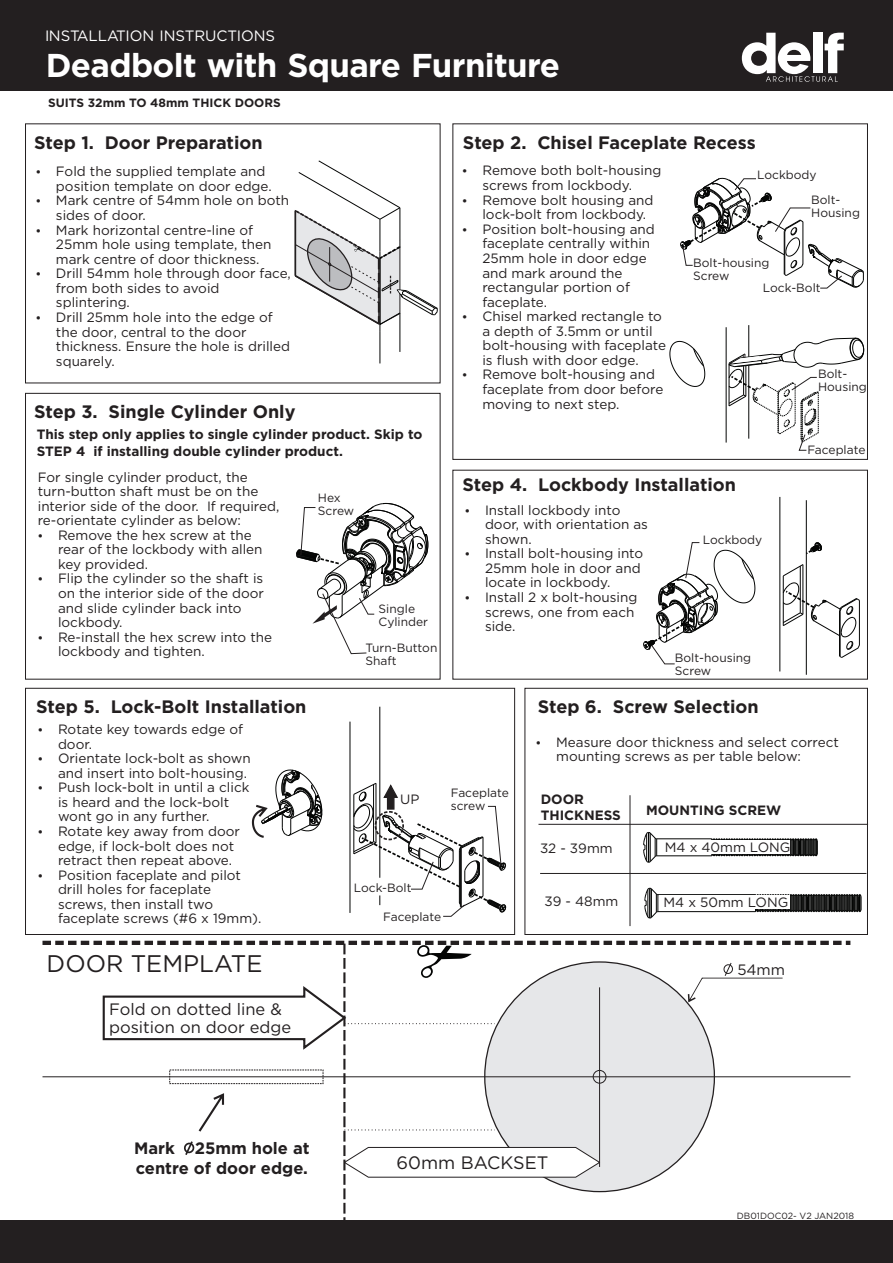
<style>
.page{position:relative;width:893px;height:1263px;background:#fff}
.page>*{position:absolute;margin:0;border:0;box-sizing:border-box;transform-origin:0 0}
.t1{font:700 33px "Gotham";letter-spacing:-.02em;color:#fff}
.t2{font:24px "Gotham HTF";color:#231f20}
.t3{font:700 18px "Gotham";color:#231f20}
.t4{font:18px "Gotham HTF";color:#231f20}
.t5{font:16.5px/17.7px "Gotham HTF";color:#231f20}
.t6{font:700 16.5px/19.8px "Gotham";color:#231f20}
.t7{font:15px "Gotham HTF";letter-spacing:-.01em;color:#fff}
.t8{font:15px "Gotham HTF";color:#231f20}
.t9{font:13.5px/14.5px "Gotham HTF";color:#231f20}
.t10{font:700 13.5px/16.2px "Gotham";color:#231f20}
.t11{font:12px/12.9px "Gotham HTF";color:#231f20}
.t12{font:700 12px "Gotham";color:#231f20}
.t13{font:9px "Gotham HTF";color:#231f20}
</style>
<div class="page">
<div style="left:0;top:0;width:893px;height:91px;background:#231f20"></div>
<div style="left:452px;top:123px;width:416px;height:337px;border:1px solid #231f20"></div>
<hr style="left:380px;top:331px;width:1px;height:32px;background:#040504">
<hr style="left:400px;top:313px;width:1px;height:39px;background:#040504">
<hr style="left:380px;top:252px;width:1px;height:79px;background:#040504">
<svg style="left:294px;top:160px;width:144px;height:166px"></svg>
<svg style="left:42px;top:941px;width:808px;height:280px"></svg>
<div style="left:0;top:1221px;width:893px;height:42px;background:#231f20"></div>
<svg style="left:742px;top:33px;width:102px;height:49px"></svg>
<div style="left:25px;top:393px;width:416px;height:287px;border:1px solid #231f20"></div>
<div style="left:25px;top:688px;width:490px;height:247px;border:1px solid #231f20"></div>
<div style="left:524px;top:688px;width:344px;height:247px;border:1px solid #231f20"></div>
<hr style="left:658px;top:911px;width:97px;height:1px;background:#040504">
<hr style="left:658px;top:894px;width:97px;height:1px;background:#040504">
<svg style="left:755px;top:894px;width:107px;height:18px"></svg>
<svg style="left:644px;top:888px;width:15px;height:31px"></svg>
<hr style="left:657px;top:855px;width:55px;height:1px;background:#040504">
<hr style="left:657px;top:838px;width:55px;height:1px;background:#040504">
<svg style="left:711px;top:838px;width:107px;height:18px"></svg>
<svg style="left:643px;top:832px;width:14px;height:31px"></svg>
<hr style="left:538px;top:824px;width:330px;height:1px;background:#231f20">
<hr style="left:630px;top:795px;width:1px;height:131px;background:#231f20">
<hr style="left:540px;top:873px;width:326px;height:1px;background:#231f20">
<div style="left:661px;top:840px;width:129px;height:14px;background:#fff"></div>
<div style="left:659px;top:895px;width:130px;height:14px;background:#fff"></div>
<hr style="left:350px;top:722px;width:1px;height:191px;background:#040504">
<hr style="left:379px;top:707px;width:1px;height:171px;background:#040504">
<svg style="left:252px;top:769px;width:71px;height:69px"></svg>
<svg style="left:296px;top:503px;width:132px;height:151px"></svg>
<svg style="left:353px;top:782px;width:153px;height:135px"></svg>
<hr style="left:726px;top:327px;width:1px;height:116px;background:#040504">
<svg style="left:669px;top:341px;width:36px;height:46px"></svg>
<hr style="left:748px;top:325px;width:1px;height:32px;background:#040504">
<svg style="left:680px;top:178px;width:184px;height:111px"></svg>
<svg style="left:728px;top:337px;width:136px;height:114px"></svg>
<hr style="left:779px;top:497px;width:1px;height:174px;background:#040504">
<hr style="left:806px;top:500px;width:1px;height:175px;background:#040504">
<svg style="left:805px;top:542px;width:17px;height:14px"></svg>
<svg style="left:643px;top:542px;width:113px;height:122px"></svg>
<svg style="left:782px;top:564px;width:78px;height:94px"></svg>
<p class="t7" style="left:45px;top:28px;width:232px">INSTALLATION INSTRUCTIONS</p>
<h1 class="t1" style="left:46px;top:51px;width:516px">Deadbolt with Square Furniture</h1>
<p class="t12" style="left:48px;top:98px;width:234px">SUITS 32mm TO 48mm THICK DOORS</p>
<h3 class="t3" style="left:34px;top:135px;width:230px">Step 1. Door Preparation</h3>
<p class="t9" style="left:56px;top:164px;width:236px">Fold the supplied template and position template on door edge.<br>Mark centre of 54mm hole on both sides of door.<br>Mark horizontal centre-line of<br>25mm hole using template, then mark centre of door thickness.<br>Drill 54mm hole through door face, from both sides to avoid splintering.<br>Drill 25mm hole into the edge of the door, central to the door thickness. Ensure the hole is drilled squarely.</p>
<h3 class="t3" style="left:34px;top:404px;width:263px">Step 3. Single Cylinder Only</h3>
<p class="t10" style="left:37px;top:427px;width:387px">This step only applies to single cylinder product. Skip to<br>STEP 4 if installing double cylinder product.</p>
<p class="t9" style="left:38px;top:470px;width:211px">For single cylinder product, the</p>
<p class="t9" style="left:38px;top:484px;width:222px">turn-button shaft must be on the</p>
<p class="t9" style="left:38px;top:499px;width:243px">interior side of the door. If required,</p>
<p class="t9" style="left:38px;top:513px;width:205px">re-orientate cylinder as below:</p>
<p class="t9" style="left:58px;top:528px;width:195px">Remove the hex screw at the</p>
<p class="t9" style="left:58px;top:542px;width:206px">rear of the lockbody with allen</p>
<p class="t9" style="left:58px;top:557px;width:92px">key provided.</p>
<p class="t9" style="left:58px;top:571px;width:207px">Flip the cylinder so the shaft is</p>
<p class="t9" style="left:58px;top:586px;width:207px">on the interior side of the door</p>
<p class="t9" style="left:58px;top:601px;width:185px">and slide cylinder back into</p>
<p class="t9" style="left:58px;top:615px;width:66px">lockbody.</p>
<p class="t9" style="left:58px;top:630px;width:216px">Re-install the hex screw into the</p>
<p class="t9" style="left:58px;top:644px;width:148px">lockbody and tighten.</p>
<p class="t11" style="left:318px;top:491px;width:38px">Hex<br>Screw</p>
<p class="t11" style="left:379px;top:603px;width:51px">Single<br>Cylinder</p>
<p class="t11" style="left:365px;top:641px;width:73px">Turn-Button<br>Shaft</p>
<h3 class="t3" style="left:36px;top:698px;width:272px">Step 5. Lock-Bolt Installation</h3>
<p class="t9" style="left:58px;top:722px;width:205px">Rotate key towards edge of door.<br>Orientate lock-bolt as shown and insert into bolt-housing.<br>Push lock-bolt in until a click is heard and the lock-bolt wont go in any further.<br>Rotate key away from door edge, if lock-bolt does not retract then repeat above.<br>Position faceplate and pilot drill holes for faceplate screws, then install two faceplate screws (#6 x 19mm).</p>
<p class="t9" style="left:400px;top:792px;width:21px">UP</p>
<p class="t11" style="left:354px;top:882px;width:59px">Lock-Bolt</p>
<p class="t11" style="left:383px;top:910px;width:60px">Faceplate</p>
<h3 class="t3" style="left:463px;top:135px;width:294px">Step 2. Chisel Faceplate Recess</h3>
<p class="t9" style="left:482px;top:164px;width:185px">Remove both bolt-housing screws from lockbody.<br>Remove bolt housing and lock-bolt from lockbody.<br>Position bolt-housing and faceplate centrally within<br>25mm hole in door edge and mark around the rectangular portion of faceplate.<br>Chisel marked rectangle to a depth of 3.5mm or until bolt-housing with faceplate is flush with door edge.<br>Remove bolt-housing and faceplate from door before moving to next step.</p>
<p class="t11" style="left:811px;top:163px;width:31px;line-height:24.5px;text-indent:-54px">Lockbody<br>Bolt-</p>
<p class="t11" style="left:811px;top:206px;width:50px">Housing</p>
<p class="t11" style="left:693px;top:256px;width:78px">Bolt-housing<br>Screw</p>
<p class="t11" style="left:763px;top:281px;width:59px">Lock-Bolt</p>
<p class="t11" style="left:818px;top:367px;width:50px">Bolt-<br>Housing</p>
<p class="t11" style="left:807px;top:443px;width:60px">Faceplate</p>
<h3 class="t3" style="left:462px;top:477px;width:275px">Step 4. Lockbody Installation</h3>
<p class="t9" style="left:485px;top:503px;width:164px">Install lockbody into door, with orientation as shown.<br>Install bolt-housing into<br>25mm hole in door and locate in lockbody.<br>Install 2 x bolt-housing screws, one from each side.</p>
<p class="t11" style="left:675px;top:652px;width:78px">Bolt-housing<br>Screw</p>
<p class="t11" style="left:703px;top:534px;width:61px">Lockbody</p>
<p class="t11" style="left:451px;top:787px;width:60px">Faceplate screw</p>
<h3 class="t3" style="left:538px;top:698px;width:222px">Step 6. Screw Selection</h3>
<p class="t9" style="left:556px;top:734px;width:284px">Measure door thickness and select correct mounting screws as per table below:</p>
<p class="t10" style="left:541px;top:792px;width:82px">DOOR<br>THICKNESS</p>
<p class="t9" style="left:540px;top:841px;width:74px">32 - 39mm</p>
<p class="t9" style="left:545px;top:894px;width:75px">39 - 48mm</p>
<p class="t10" style="left:646px;top:802px;width:137px">MOUNTING SCREW</p>
<p class="t9" style="left:665px;top:840px;width:127px">M4 x 40mm LONG</p>
<p class="t9" style="left:663px;top:895px;width:126px">M4 x 50mm LONG</p>
<h2 class="t2" style="left:47px;top:952px;width:217px">DOOR TEMPLATE</h2>
<p class="t5" style="left:109px;top:1000px;width:184px">Fold on dotted line &amp; position on door edge</p>
<p class="t8" style="left:737px;top:962px;width:49px">54mm</p>
<p class="t6" style="left:134px;top:1139px;width:177px">Mark 25mm hole at centre of door edge.</p>
<h3 class="t4" style="left:397px;top:1154px;width:153px">60mm BACKSET</h3>
<p class="t13" style="left:737px;top:1211px;width:119px">DB01DOC02- V2 JAN2018</p>
</div>
